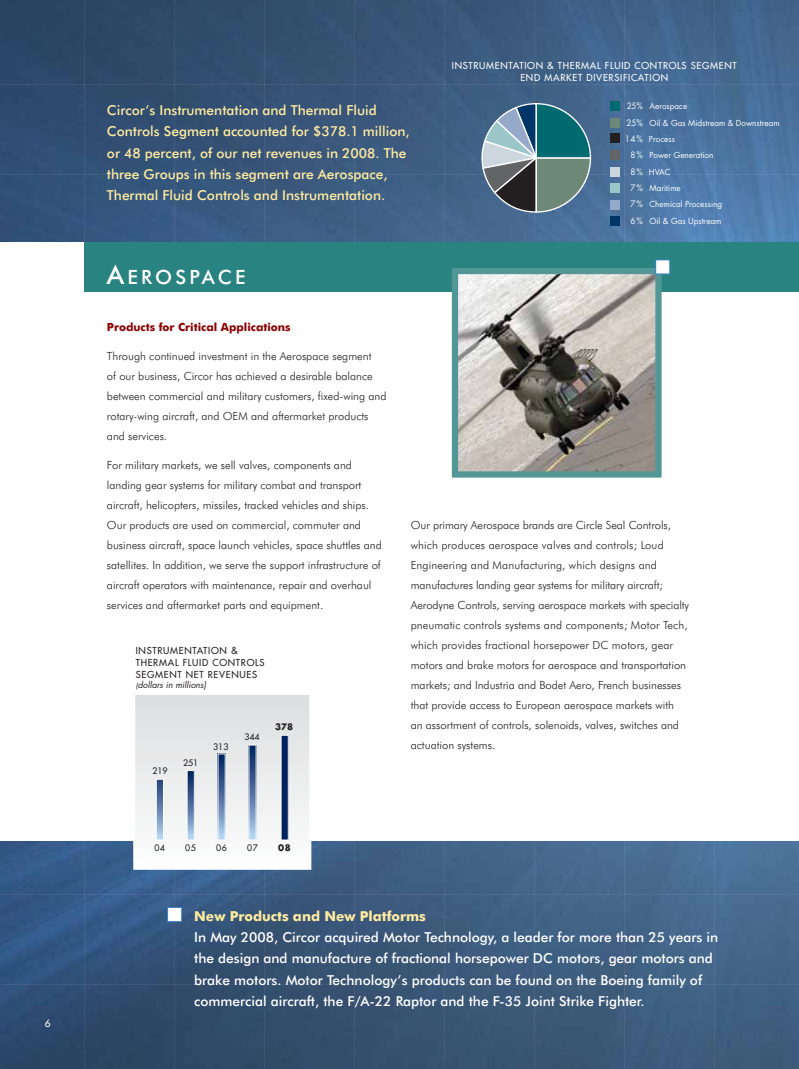
<style>
.page{position:relative;width:799px;height:1069px;background:#fff}
.page>*{position:absolute;margin:0;border:0;box-sizing:border-box;transform-origin:0 0}
.t1{font:500 19.75px "Futura BT";letter-spacing:.16em;color:#fff}
.t2{font:500 13.75px/21.2px "Futura BT";color:#fff}
.t3{font:500 13.75px/21.2px "Futura BT";color:#ffec9f}
.t4{font:700 13.75px "Futura BT";color:#ffec9f}
.t5{font:300 11.25px/20px "Futura BT";color:#231f20}
.t6{font:700 11.25px "Futura BT";color:#8b0204}
.t7{font:10px "Futura";color:#fff}
.t8{font:9.38px/11.2px "Futura";letter-spacing:.075em;color:#fff;text-align:center}
.t9{font:9.38px/12px "Futura";letter-spacing:.075em;color:#231f20}
.t10{font:8.75px "Futura";color:#231f20}
.t11{font:italic 8.75px "Futura";color:#231f20}
.t12{font:700 8.75px "Futura";color:#231f20}
.t13{font:8.12px "Futura";color:#fff}
.s1{font-size:8.62px;color:#fefefe}
.s2{font-size:26.25px}
.s3{font-size:7px}
</style>
<div class="page">
<img style="left:0;top:0;width:799px;height:1069px">
<img style="left:84px;top:0;width:1px;height:1069px">
<img style="left:174px;top:0;width:1px;height:1069px">
<img style="left:354px;top:0;width:1px;height:1069px">
<img style="left:264px;top:0;width:1px;height:1069px">
<img style="left:444px;top:0;width:1px;height:1069px">
<img style="left:534px;top:0;width:1px;height:1069px">
<img style="left:624px;top:0;width:1px;height:1069px">
<img style="left:714px;top:0;width:1px;height:1069px">
<img style="left:0;top:84px;width:799px;height:1px">
<img style="left:0;top:174px;width:799px;height:1px">
<img style="left:0;top:894px;width:799px;height:1px">
<img style="left:0;top:984px;width:799px;height:1px">
<div style="left:0;top:242px;width:799px;height:598px;background:#fff"></div>
<div style="left:84px;top:242px;width:715px;height:49px;background:#298381"></div>
<img style="left:459px;top:275px;width:195px;height:196px">
<div style="left:452px;top:268px;width:209px;height:210px;border:6px solid #539696"></div>
<div style="left:656px;top:260px;width:13px;height:14px;background:#fff"></div>
<div style="left:655px;top:260px;width:15px;height:14px;border:1px solid #3e85c6"></div>
<div style="left:168px;top:908px;width:13px;height:13px;background:#fff"></div>
<div style="left:167px;top:907px;width:15px;height:15px;border:1px solid #3e85c6"></div>
<div style="left:134px;top:694px;width:176px;height:175px;background:linear-gradient(to bottom,#dcddde,#fdfdfe)"></div>
<div style="left:133px;top:693px;width:178px;height:177px;border:2px solid #fff"></div>
<svg style="left:158px;top:781px;width:4px;height:57px"></svg>
<div style="left:156px;top:779px;width:8px;height:61px;border:1px solid #fff"></div>
<svg style="left:189px;top:772px;width:4px;height:66px"></svg>
<div style="left:187px;top:770px;width:8px;height:70px;border:1px solid #fff"></div>
<svg style="left:220px;top:755px;width:4px;height:83px"></svg>
<div style="left:218px;top:753px;width:8px;height:87px;border:1px solid #fff"></div>
<svg style="left:250px;top:747px;width:4px;height:91px"></svg>
<div style="left:248px;top:745px;width:8px;height:95px;border:1px solid #fff"></div>
<div style="left:281px;top:735px;width:7px;height:105px;background:#00235d"></div>
<div style="left:281px;top:735px;width:8px;height:105px;border:1px solid #fff"></div>
<div style="left:610px;top:101px;width:9px;height:10px;background:#006a71"></div>
<div style="left:610px;top:118px;width:9px;height:9px;background:#6e8878"></div>
<div style="left:610px;top:133px;width:9px;height:10px;background:#231f20"></div>
<div style="left:610px;top:151px;width:9px;height:9px;background:#636466"></div>
<div style="left:610px;top:167px;width:9px;height:10px;background:#ccd6df"></div>
<div style="left:610px;top:183px;width:9px;height:10px;background:#9cc5c9"></div>
<div style="left:610px;top:200px;width:9px;height:9px;background:#95a9ca"></div>
<div style="left:610px;top:216px;width:9px;height:9px;background:#003567"></div>
<svg style="left:481px;top:102px;width:111px;height:111px;background:#5a7f8a"></svg>
<p class="t7" style="left:45px;top:1018px;width:7px">6</p>
<p class="t3" style="left:107px;top:101px;width:304px">Circor’s Instrumentation and Thermal Fluid Controls Segment accounted for $378.1 million, or 48 percent, of our net revenues in 2008. The three Groups in this segment are Aerospace, Thermal Fluid Controls and Instrumentation.</p>
<p class="t8" style="left:452px;top:61px;width:286px">INSTRUMENTATION &amp; THERMAL FLUID CONTROLS SEGMENT<br>END MARKET DIVERSIFICATION</p>
<p class="t13" style="left:627px;top:102px;width:62px"><span class="s1">25%</span> Aerospace</p>
<p class="t13" style="left:627px;top:119px;width:154px"><span class="s1">25%</span> Oil &amp; Gas Midstream &amp; Downstream</p>
<p class="t13" style="left:625px;top:135px;width:52px"><span class="s1">14%</span> Process</p>
<p class="t13" style="left:631px;top:152px;width:84px"><span class="s1">8%</span> Power Generation</p>
<p class="t13" style="left:631px;top:168px;width:41px"><span class="s1">8%</span> HVAC</p>
<p class="t13" style="left:631px;top:184px;width:52px"><span class="s1">7%</span> Maritime</p>
<p class="t13" style="left:631px;top:201px;width:93px"><span class="s1">7%</span> Chemical Processing</p>
<p class="t13" style="left:631px;top:217px;width:92px"><span class="s1">6%</span> Oil &amp; Gas Upstream</p>
<h1 class="t1" style="left:107px;top:268px;width:140px"><span class="s2">A</span>EROSPACE</h1>
<p class="t6" style="left:107px;top:321px;width:185px">Products for Critical Applications</p>
<p class="t5" style="left:107px;top:347px;width:281px">Through continued investment in the Aerospace segment<br>of our business, Circor has achieved a desirable balance between commercial and military customers, fixed-wing and rotary-wing aircraft, and OEM and aftermarket products and services.</p>
<p class="t5" style="left:107px;top:456px;width:276px">For military markets, we sell valves, components and landing gear systems for military combat and transport aircraft, helicopters, missiles, tracked vehicles and ships.<br>Our products are used on commercial, commuter and business aircraft, space launch vehicles, space shuttles and satellites. In addition, we serve the support infrastructure of aircraft operators with maintenance, repair and overhaul services and aftermarket parts and equipment.</p>
<p class="t9" style="left:136px;top:645px;width:130px">INSTRUMENTATION &amp;<br>THERMAL FLUID CONTROLS<br>SEGMENT NET REVENUES</p>
<p class="t11" style="left:136px;top:680px;width:72px"><span class="s3">(</span>dollars in millions)</p>
<p class="t10" style="left:152px;top:766px;width:17px">219</p>
<p class="t10" style="left:183px;top:758px;width:17px">251</p>
<p class="t10" style="left:213px;top:743px;width:17px">313</p>
<p class="t10" style="left:244px;top:733px;width:17px">344</p>
<p class="t12" style="left:275px;top:723px;width:20px">378</p>
<p class="t5" style="left:411px;top:516px;width:280px">Our primary Aerospace brands are Circle Seal Controls, which produces aerospace valves and controls; Loud Engineering and Manufacturing, which designs and manufactures landing gear systems for military aircraft; Aerodyne Controls, serving aerospace markets with specialty pneumatic controls systems and components; Motor Tech, which provides fractional horsepower DC motors, gear motors and brake motors for aerospace and transportation markets; and Industria and Bodet Aero, French businesses that provide access to European aerospace markets with<br>an assortment of controls, solenoids, valves, switches and actuation systems.</p>
<p class="t10" style="left:154px;top:843px;width:12px">04</p>
<p class="t10" style="left:185px;top:843px;width:12px">05</p>
<p class="t10" style="left:216px;top:843px;width:12px">06</p>
<p class="t10" style="left:247px;top:843px;width:12px">07</p>
<p class="t12" style="left:278px;top:843px;width:14px">08</p>
<p class="t4" style="left:194px;top:909px;width:233px">New Products and New Platforms</p>
<p class="t2" style="left:194px;top:927px;width:525px">In May 2008, Circor acquired Motor Technology, a leader for more than 25 years in the design and manufacture of fractional horsepower DC motors, gear motors and brake motors. Motor Technology’s products can be found on the Boeing family of commercial aircraft, the F/A-22 Raptor and the F-35 Joint Strike Fighter.</p>
</div>
